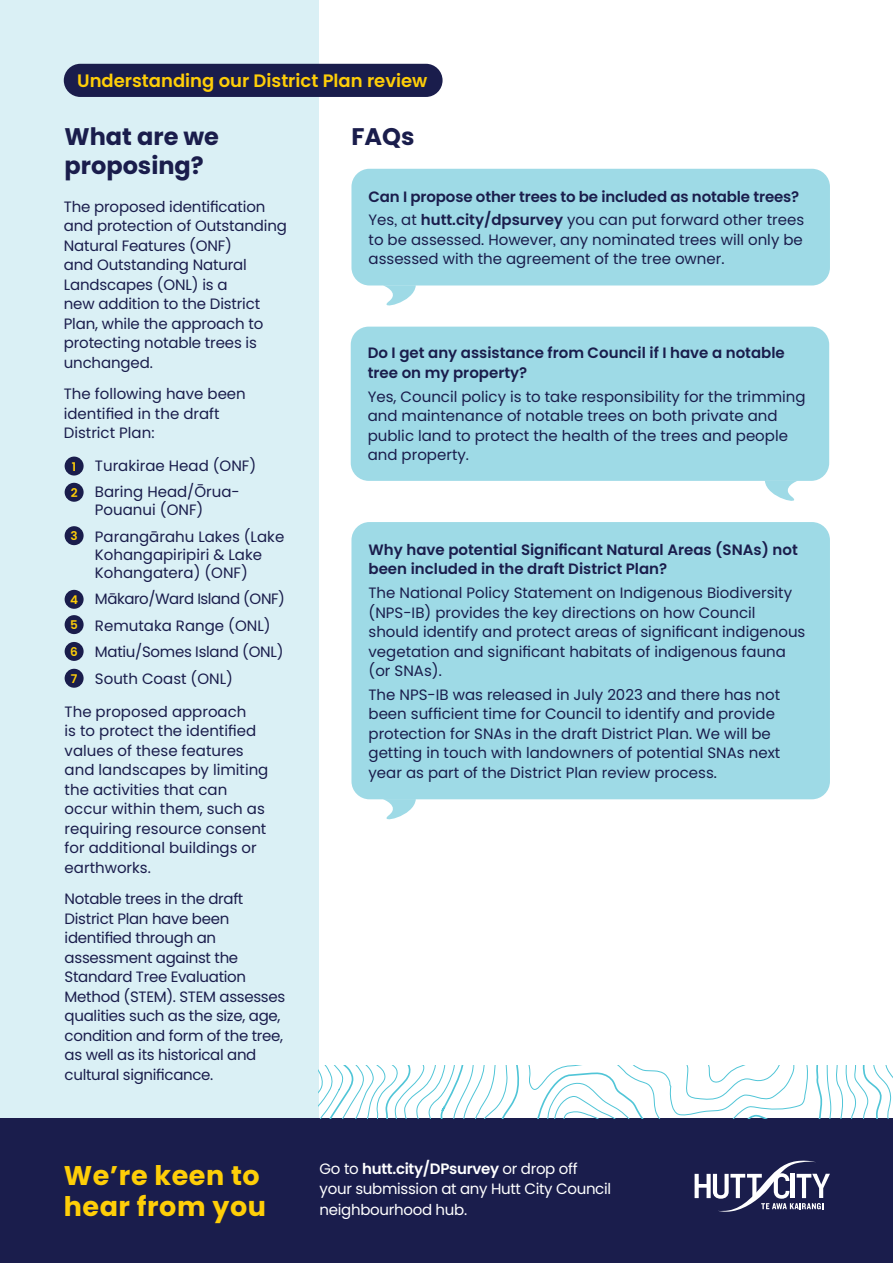
<style>
.page{position:relative;width:893px;height:1263px;background:#fff}
.page>*{position:absolute;margin:0;border:0;box-sizing:border-box;transform-origin:0 0}
.t1{font:700 27px/31.5px "Poppins";letter-spacing:.02em;color:#fece08}
.t2{font:700 24px/28.8px "Poppins";color:#1a1d4c}
.t3{font:600 18px "Poppins";color:#fece08}
.t4{font:15px/19.5px "Poppins";color:#1a1d4c}
.t5{font:15px/19.5px "Poppins";letter-spacing:-.02em;color:#1a1d4c}
.t6{font:600 15px/19.5px "Poppins";color:#1a1d4c}
.t7{font:15px/20.5px "Poppins";letter-spacing:-.02em;color:#fff}
.t8{font:15px "Poppins";letter-spacing:-.03em;color:#1a1d4c}
.t9{font:600 12px "Poppins";color:#fece08}
.s1{font-weight:600}
</style>
<div class="page">
<div style="left:0;top:0;width:319px;height:1263px;background:#daf0f5"></div>
<div style="left:0;top:1118px;width:893px;height:145px;background:#1a1d4c"></div>
<div style="left:351px;top:169px;width:479px;height:116px;background:#9edae6;border-radius:18px"></div>
<svg style="left:377px;top:285px;width:39px;height:21px"></svg>
<div style="left:351px;top:522px;width:479px;height:277px;background:#9edae6;border-radius:18px"></div>
<svg style="left:377px;top:799px;width:39px;height:21px"></svg>
<div style="left:351px;top:327px;width:478px;height:154px;background:#9edae6;border-radius:18px"></div>
<svg style="left:765px;top:481px;width:32px;height:20px"></svg>
<svg style="left:319px;top:1066px;width:574px;height:52px"></svg>
<div style="left:64px;top:64px;width:379px;height:33px;background:#1a1d4c;border-radius:17px"></div>
<div style="left:65px;top:457px;width:19px;height:18px;background:#1a1d4c;border-radius:50%"></div>
<div style="left:65px;top:483px;width:19px;height:19px;background:#1a1d4c;border-radius:50%"></div>
<div style="left:65px;top:526px;width:19px;height:19px;background:#1a1d4c;border-radius:50%"></div>
<div style="left:65px;top:590px;width:19px;height:19px;background:#1a1d4c;border-radius:50%"></div>
<div style="left:65px;top:615px;width:19px;height:19px;background:#1a1d4c;border-radius:50%"></div>
<div style="left:65px;top:642px;width:19px;height:19px;background:#1a1d4c;border-radius:50%"></div>
<div style="left:65px;top:669px;width:19px;height:19px;background:#1a1d4c;border-radius:50%"></div>
<svg style="left:695px;top:1160px;width:135px;height:52px"></svg>
<p class="t3" style="left:77px;top:70px;width:352px">Understanding our District Plan review</p>
<p class="t2" style="left:65px;top:123px;width:156px">What are we proposing?</p>
<p class="t2" style="left:351px;top:123px;width:65px">FAQs</p>
<p class="t6" style="left:369px;top:187px;width:432px">Can I propose other trees to be included as notable trees?</p>
<p class="t4" style="left:369px;top:210px;width:437px;text-align:justify">Yes, at <span class="s1">hutt.city/dpsurvey</span> you can put forward other trees to be assessed. However, any nominated trees will only be assessed with the agreement of the tree owner.</p>
<p class="t4" style="left:64px;top:197px;width:225px">The proposed identification and protection of Outstanding<br>Natural Features (ONF)<br>and Outstanding Natural<br>Landscapes (ONL) is a<br>new addition to the District<br>Plan, while the approach to protecting notable trees is unchanged.</p>
<p class="t4" style="left:64px;top:384px;width:184px">The following have been identified in the draft<br>District Plan:</p>
<p class="t6" style="left:368px;top:343px;width:419px">Do I get any assistance from Council if I have a notable tree on my property?</p>
<p class="t4" style="left:368px;top:387px;width:439px">Yes, Council policy is to take responsibility for the trimming and maintenance of notable trees on both private and public land to protect the health of the trees and people and property.</p>
<p class="t4" style="left:95px;top:456px;width:163px">Turakirae Head (ONF)</p>
<p class="t4" style="left:95px;top:483px;width:146px;line-height:18px">Baring Head/Ōrua-<br>Pouanui (ONF)</p>
<p class="t4" style="left:95px;top:528px;width:191px;line-height:18px">Parangārahu Lakes (Lake<br>Kohangapiripiri &amp; Lake<br>Kohangatera) (ONF)</p>
<p class="t8" style="left:95px;top:590px;width:192px">Mākaro/Ward Island (ONF)</p>
<p class="t4" style="left:95px;top:616px;width:177px">Remutaka Range (ONL)</p>
<p class="t5" style="left:95px;top:642px;width:190px">Matiu/Somes Island (ONL)</p>
<p class="t4" style="left:95px;top:669px;width:140px">South Coast (ONL)</p>
<p class="t9" style="left:72px;top:459px;width:6px">1</p>
<p class="t9" style="left:71px;top:486px;width:8px">2</p>
<p class="t9" style="left:71px;top:529px;width:9px">3</p>
<p class="t6" style="left:369px;top:540px;width:431px">Why have potential Significant Natural Areas (SNAs) not been included in the draft District Plan?</p>
<p class="t4" style="left:369px;top:583px;width:438px">The National Policy Statement on Indigenous Biodiversity (NPS-IB) provides the key directions on how Council should identify and protect areas of significant indigenous vegetation and significant habitats of indigenous fauna (or SNAs).</p>
<p class="t4" style="left:369px;top:685px;width:413px">The NPS-IB was released in July 2023 and there has not been sufficient time for Council to identify and provide protection for SNAs in the draft District Plan. We will be getting in touch with landowners of potential SNAs next year as part of the District Plan review process.</p>
<p class="t9" style="left:70px;top:593px;width:9px">4</p>
<p class="t9" style="left:70px;top:618px;width:9px">5</p>
<p class="t9" style="left:70px;top:645px;width:9px">6</p>
<p class="t9" style="left:71px;top:672px;width:8px">7</p>
<p class="t4" style="left:65px;top:702px;width:205px">The proposed approach<br>is to protect the identified values of these features and landscapes by limiting the activities that can occur within them, such as requiring resource consent for additional buildings or earthworks.</p>
<p class="t5" style="left:65px;top:889px;width:222px">Notable trees in the draft<br>District Plan have been identified through an assessment against the<br>Standard Tree Evaluation<br>Method (STEM). STEM assesses qualities such as the size, age, condition and form of the tree, as well as its historical and cultural significance.</p>
<p class="t1" style="left:64px;top:1159px;width:204px">We’re keen to hear from you</p>
<p class="t7" style="left:320px;top:1158px;width:293px">Go to <span class="s1">hutt.city/DPsurvey</span> or drop off your submission at any Hutt City Council neighbourhood hub.</p>
</div>
